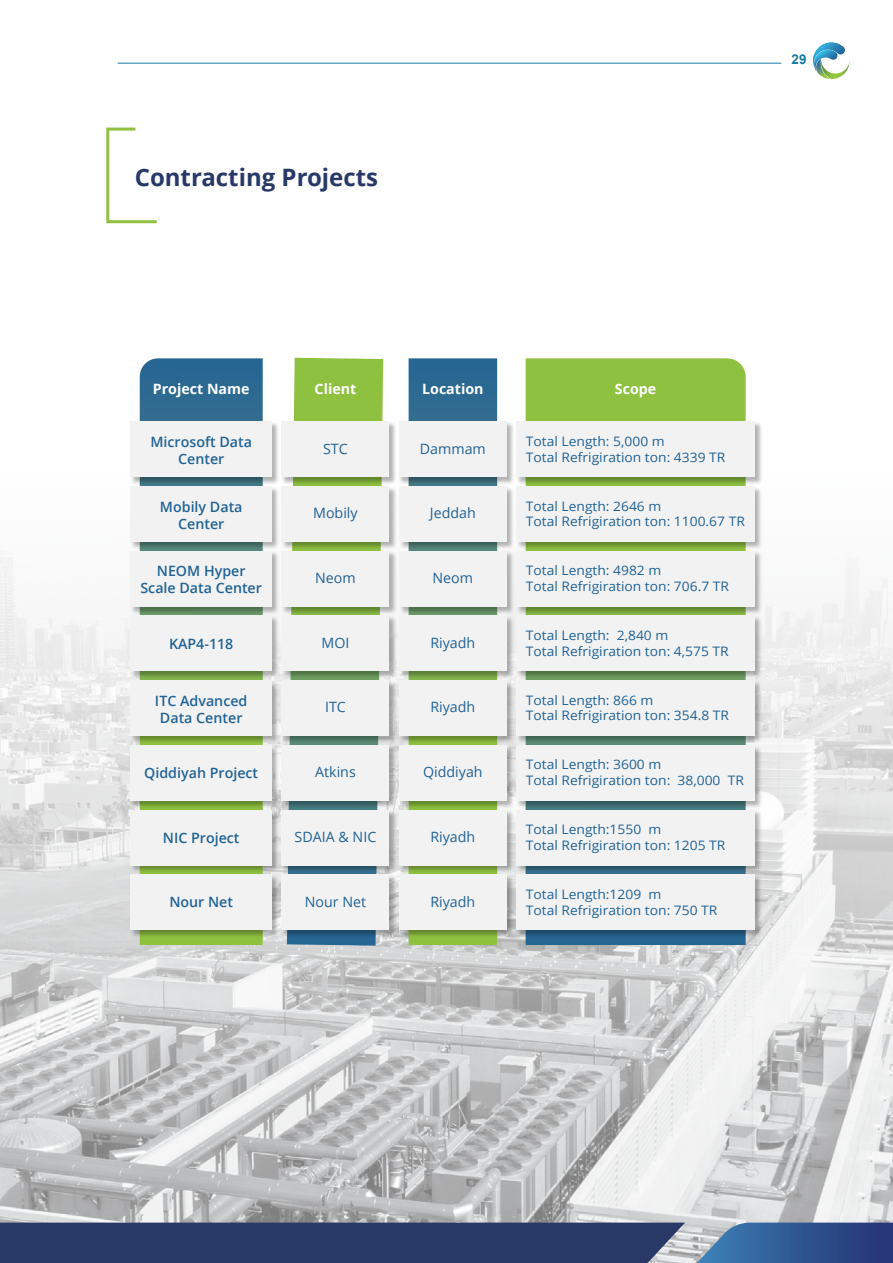
<style>
.page{position:relative;width:893px;height:1263px;background:#fff}
.page>*{position:absolute;margin:0;border:0;box-sizing:border-box;transform-origin:0 0}
.t1{font:700 24px "Open Sans";color:#283968}
.t2{font:600 14.25px/17.1px "Open Sans";color:#206395;text-align:center}
.t3{font:14.25px "Open Sans";color:#206395}
.t4{font:700 14.25px "Open Sans";color:#fff}
.t5{font:700 13.5px "Arial";color:#197aa3}
.t6{font:13.05px/15.6px "Open Sans";color:#206395;scale:1.06 1}
</style>
<div class="page">
<img style="left:1px;top:357px;width:892px;height:906px">
<img style="left:0;top:0;width:1px;height:1263px">
<svg style="left:697px;top:1222px;width:196px;height:41px"></svg>
<div style="left:0;top:1222px;width:685px;height:41px;background:#283968"></div>
<svg style="left:287px;top:358px;width:96px;height:588px"></svg>
<svg style="left:409px;top:358px;width:88px;height:587px"></svg>
<svg style="left:526px;top:358px;width:220px;height:587px"></svg>
<svg style="left:140px;top:358px;width:123px;height:587px"></svg>
<img style="left:129px;top:420px;width:268px;height:64px">
<div style="left:131px;top:422px;width:141px;height:55px;background:#f2f2f3"></div>
<div style="left:282px;top:422px;width:107px;height:55px;background:#f2f2f3"></div>
<img style="left:397px;top:420px;width:367px;height:64px">
<div style="left:399px;top:422px;width:108px;height:55px;background:#f2f2f3"></div>
<div style="left:516px;top:422px;width:239px;height:55px;background:#f2f2f3"></div>
<img style="left:128px;top:484px;width:152px;height:65px">
<div style="left:131px;top:486px;width:141px;height:55px;background:#f2f2f3"></div>
<img style="left:280px;top:484px;width:117px;height:65px">
<div style="left:282px;top:486px;width:107px;height:55px;background:#f2f2f3"></div>
<img style="left:397px;top:484px;width:117px;height:65px">
<div style="left:399px;top:486px;width:108px;height:55px;background:#f2f2f3"></div>
<img style="left:514px;top:484px;width:251px;height:65px">
<div style="left:516px;top:486px;width:239px;height:55px;background:#f2f2f3"></div>
<img style="left:128px;top:549px;width:152px;height:65px">
<div style="left:131px;top:551px;width:141px;height:55px;background:#f2f2f3"></div>
<img style="left:280px;top:549px;width:117px;height:65px">
<div style="left:282px;top:551px;width:107px;height:55px;background:#f2f2f3"></div>
<img style="left:397px;top:549px;width:117px;height:65px">
<div style="left:399px;top:551px;width:108px;height:55px;background:#f2f2f3"></div>
<img style="left:514px;top:549px;width:251px;height:65px">
<div style="left:516px;top:551px;width:239px;height:55px;background:#f2f2f3"></div>
<img style="left:128px;top:614px;width:152px;height:64px">
<div style="left:131px;top:616px;width:141px;height:55px;background:#f2f2f3"></div>
<img style="left:280px;top:614px;width:117px;height:64px">
<div style="left:282px;top:616px;width:107px;height:55px;background:#f2f2f3"></div>
<img style="left:397px;top:614px;width:117px;height:64px">
<div style="left:399px;top:616px;width:108px;height:55px;background:#f2f2f3"></div>
<img style="left:514px;top:614px;width:251px;height:64px">
<div style="left:516px;top:616px;width:239px;height:55px;background:#f2f2f3"></div>
<img style="left:128px;top:678px;width:152px;height:65px">
<div style="left:131px;top:680px;width:141px;height:56px;background:#f2f2f3"></div>
<img style="left:280px;top:678px;width:117px;height:65px">
<div style="left:282px;top:680px;width:107px;height:56px;background:#f2f2f3"></div>
<img style="left:397px;top:678px;width:117px;height:65px">
<div style="left:399px;top:680px;width:108px;height:56px;background:#f2f2f3"></div>
<img style="left:514px;top:678px;width:251px;height:65px">
<div style="left:516px;top:680px;width:239px;height:56px;background:#f2f2f3"></div>
<img style="left:128px;top:743px;width:152px;height:65px">
<div style="left:131px;top:745px;width:141px;height:55px;background:#f2f2f3"></div>
<img style="left:280px;top:743px;width:117px;height:65px">
<div style="left:282px;top:745px;width:107px;height:55px;background:#f2f2f3"></div>
<img style="left:397px;top:743px;width:117px;height:65px">
<div style="left:399px;top:745px;width:108px;height:55px;background:#f2f2f3"></div>
<img style="left:514px;top:743px;width:251px;height:65px">
<div style="left:516px;top:745px;width:239px;height:55px;background:#f2f2f3"></div>
<img style="left:128px;top:808px;width:152px;height:64px">
<div style="left:131px;top:810px;width:141px;height:55px;background:#f2f2f3"></div>
<img style="left:280px;top:808px;width:117px;height:64px">
<div style="left:282px;top:810px;width:107px;height:55px;background:#f2f2f3"></div>
<img style="left:397px;top:808px;width:117px;height:64px">
<div style="left:399px;top:810px;width:108px;height:55px;background:#f2f2f3"></div>
<img style="left:514px;top:808px;width:251px;height:64px">
<div style="left:516px;top:810px;width:239px;height:55px;background:#f2f2f3"></div>
<img style="left:128px;top:872px;width:152px;height:68px">
<div style="left:131px;top:874px;width:141px;height:56px;background:#f2f2f3"></div>
<img style="left:280px;top:872px;width:117px;height:68px">
<div style="left:282px;top:874px;width:107px;height:56px;background:#f2f2f3"></div>
<img style="left:397px;top:872px;width:117px;height:68px">
<div style="left:399px;top:874px;width:108px;height:56px;background:#f2f2f3"></div>
<img style="left:514px;top:872px;width:251px;height:68px">
<div style="left:516px;top:874px;width:239px;height:56px;background:#f2f2f3"></div>
<svg style="left:106px;top:127px;width:51px;height:97px"></svg>
<svg style="left:813px;top:43px;width:37px;height:36px"></svg>
<hr style="left:118px;top:63px;width:663px;height:1px;background:#197aa3">
<h1 class="t1" style="left:135px;top:160px;width:245px">Contracting Projects</h1>
<p class="t5" style="left:791px;top:50px;width:17px">29</p>
<p class="t4" style="left:153px;top:379px;width:98px">Project Name</p>
<p class="t4" style="left:315px;top:379px;width:43px">Client</p>
<p class="t4" style="left:422px;top:379px;width:63px">Location</p>
<p class="t4" style="left:615px;top:379px;width:43px">Scope</p>
<p class="t2" style="left:150px;top:433px;width:103px">Microsoft Data<br>Center</p>
<p class="t3" style="left:323px;top:439px;width:26px">STC</p>
<p class="t3" style="left:420px;top:439px;width:67px">Dammam</p>
<p class="t6" style="left:526px;top:433px;width:190px">Total Length: 5,000 m<br>Total Refrigiration ton: 4339 TR</p>
<p class="t2" style="left:160px;top:497px;width:84px">Mobily Data<br>Center</p>
<p class="t3" style="left:313px;top:503px;width:46px">Mobily</p>
<p class="t3" style="left:430px;top:503px;width:47px">Jeddah</p>
<p class="t6" style="left:526px;top:498px;width:208px">Total Length: 2646 m<br>Total Refrigiration ton: 1100.67 TR</p>
<p class="t2" style="left:140px;top:562px;width:123px">NEOM Hyper<br>Scale Data Center</p>
<p class="t3" style="left:315px;top:568px;width:42px">Neom</p>
<p class="t3" style="left:433px;top:568px;width:42px">Neom</p>
<p class="t6" style="left:526px;top:562px;width:193px">Total Length: 4982 m<br>Total Refrigiration ton: 706.7 TR</p>
<p class="t2" style="left:169px;top:635px;width:66px">KAP4-118</p>
<p class="t3" style="left:321px;top:633px;width:29px">MOI</p>
<p class="t3" style="left:430px;top:633px;width:46px">Riyadh</p>
<p class="t6" style="left:526px;top:627px;width:193px">Total Length: 2,840 m<br>Total Refrigiration ton: 4,575 TR</p>
<p class="t2" style="left:155px;top:692px;width:94px">ITC Advanced<br>Data Center</p>
<p class="t3" style="left:325px;top:697px;width:22px">ITC</p>
<p class="t3" style="left:430px;top:697px;width:46px">Riyadh</p>
<p class="t6" style="left:526px;top:692px;width:193px">Total Length: 866 m<br>Total Refrigiration ton: 354.8 TR</p>
<p class="t2" style="left:144px;top:764px;width:115px">Qiddiyah Project</p>
<p class="t3" style="left:315px;top:762px;width:42px">Atkins</p>
<p class="t3" style="left:423px;top:762px;width:61px">Qiddiyah</p>
<p class="t6" style="left:526px;top:757px;width:207px">Total Length: 3600 m<br>Total Refrigiration ton: 38,000 TR</p>
<p class="t2" style="left:163px;top:829px;width:78px">NIC Project</p>
<p class="t3" style="left:295px;top:827px;width:83px">SDAIA &amp; NIC</p>
<p class="t3" style="left:430px;top:827px;width:46px">Riyadh</p>
<p class="t6" style="left:526px;top:821px;width:190px">Total Length:1550 m<br>Total Refrigiration ton: 1205 TR</p>
<p class="t2" style="left:169px;top:893px;width:65px">Nour Net</p>
<p class="t3" style="left:305px;top:892px;width:63px">Nour Net</p>
<p class="t3" style="left:430px;top:892px;width:46px">Riyadh</p>
<p class="t6" style="left:526px;top:886px;width:182px">Total Length:1209 m<br>Total Refrigiration ton: 750 TR</p>
</div>
